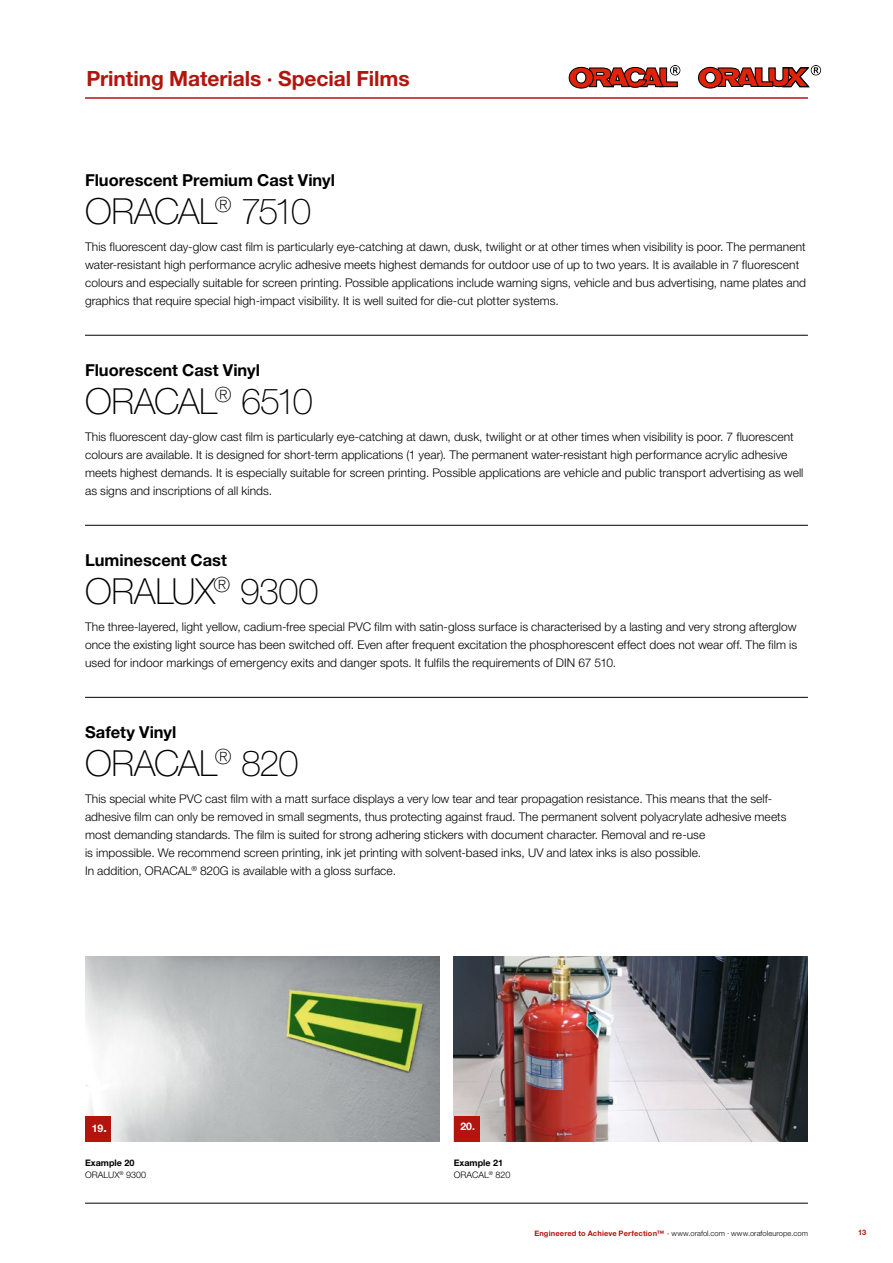
<style>
.page{position:relative;width:893px;height:1263px;background:#fff}
.page>*{position:absolute;margin:0;border:0;box-sizing:border-box;transform-origin:0 0}
.t1{font:100 36px "Helvetica Neue LT Std";letter-spacing:-.02em;color:#000}
.t2{font:100 36px "Helvetica Neue LT Std";letter-spacing:-.04em;color:#000}
.t3{font:700 21px "Helvetica Neue LT Std";letter-spacing:-.005em;color:#b2150e}
.t4{font:700 16.5px "Helvetica Neue LT Std";color:#000}
.t5{font:300 12px/18px "Helvetica Neue LT Std";letter-spacing:.005em;color:#000}
.t6{font:700 10.5px "Helvetica Neue LT Std";color:#fff}
.t7{font:300 9px/12px "Helvetica Neue LT Std";color:#000}
.t8{font:700 9px/12px "Helvetica Neue LT Std";color:#000}
.t9{font:300 7.5px "Helvetica Neue LT Std";letter-spacing:.015em;color:#000}
.t10{font:700 7.5px "Helvetica Neue LT Std";color:#b2150e}
.s1{font-size:12.6px}
.s2{font-weight:700}
.s3{font-weight:300}
.s4{font-weight:700;color:#b2150e}
</style>
<div class="page">
<hr style="left:85px;top:1203px;width:723px;height:1px;background:#000">
<hr style="left:85px;top:97px;width:723px;height:2px;background:#b2150e">
<hr style="left:85px;top:335px;width:723px;height:1px;background:#000">
<hr style="left:85px;top:525px;width:723px;height:1px;background:#000">
<hr style="left:85px;top:697px;width:723px;height:1px;background:#000">
<img style="left:85px;top:957px;width:354px;height:185px">
<img style="left:454px;top:957px;width:354px;height:185px">
<div style="left:85px;top:1116px;width:26px;height:26px;background:#b2150e"></div>
<div style="left:454px;top:1116px;width:26px;height:26px;background:#b2150e"></div>
<svg style="left:698px;top:65px;width:123px;height:24px"></svg>
<svg style="left:568px;top:65px;width:112px;height:24px"></svg>
<h2 class="t3" style="left:86px;top:66px;width:325px">Printing Materials · Special Films</h2>
<h3 class="t4" style="left:85px;top:170px;width:252px">Fluorescent Premium Cast Vinyl</h3>
<h1 class="t2" style="left:85px;top:191px;width:228px">ORACAL<sup>®</sup> 7510</h1>
<p class="t5" style="left:85px;top:237px;width:723px">This fluorescent day-glow cast film is particularly eye-catching at dawn, dusk, twilight or at other times when visibility is poor. The permanent water-resistant high performance acrylic adhesive meets highest demands for outdoor use of up to two years. It is available in 7 fluorescent colours and especially suitable for screen printing. Possible applications include warning signs, vehicle and bus advertising, name plates and graphics that require special high-impact visibility. It is well suited for die-cut plotter systems.</p>
<h3 class="t4" style="left:85px;top:360px;width:177px">Fluorescent Cast Vinyl</h3>
<h1 class="t1" style="left:85px;top:381px;width:229px">ORACAL<sup>®</sup> 6510</h1>
<p class="t5" style="left:85px;top:427px;width:720px">This fluorescent day-glow cast film is particularly eye-catching at dawn, dusk, twilight or at other times when visibility is poor. 7 fluorescent colours are available. It is designed for short-term applications (1 year). The permanent water-resistant high performance acrylic adhesive meets highest demands. It is especially suitable for screen printing. Possible applications are vehicle and public transport advertising as well as signs and inscriptions of all kinds.</p>
<h3 class="t4" style="left:85px;top:550px;width:143px">Luminescent Cast</h3>
<h1 class="t1" style="left:85px;top:571px;width:235px">ORALUX<sup>®</sup> 9300</h1>
<p class="t5" style="left:85px;top:617px;width:714px;text-align:justify">The three-layered, light yellow, cadium-free special PVC film with satin-gloss surface is characterised by a lasting and very strong afterglow once the existing light source has been switched off. Even after frequent excitation the phosphorescent effect does not wear off. The film is used for indoor markings of emergency exits and danger spots. It fulfils the requirements of DIN 67 510.</p>
<h3 class="t4" style="left:85px;top:722px;width:93px">Safety Vinyl</h3>
<h1 class="t1" style="left:85px;top:743px;width:215px">ORACAL<sup>®</sup> 820</h1>
<p class="t5" style="left:85px;top:789px;width:703px">This special white PVC cast film with a matt surface displays a very low tear and tear propagation resistance. This means that the self&shy;adhesive film can only be removed in small segments, thus protecting against fraud. The permanent solvent polyacrylate adhesive meets most demanding standards. The film is suited for strong adhering stickers with document character. Removal and re-use<br>is impossible. We recommend screen printing, ink jet printing with solvent-based inks, UV and latex inks is also possible.<br>In addition, ORACAL<sup>®</sup> 820G is available with a gloss surface.</p>
<p class="t6" style="left:92px;top:1122px;width:17px">19<span class="s1">.</span></p>
<p class="t6" style="left:460px;top:1120px;width:16px">20.</p>
<p class="t7" style="left:85px;top:1157px;width:63px"><span class="s2">Example 20<br></span>ORALUX<sup>®</sup> 9300</p>
<p class="t8" style="left:454px;top:1157px;width:58px">Example 21<br><span class="s3">ORACAL</span><sup>®</sup> <span class="s3">820</span></p>
<p class="t9" style="left:534px;top:1229px;width:275px"><span class="s4">Engineered to Achieve Perfection™</span> - www.orafol.com · www.orafoleurope.com</p>
<p class="t10" style="left:858px;top:1228px;width:10px">13</p>
</div>
